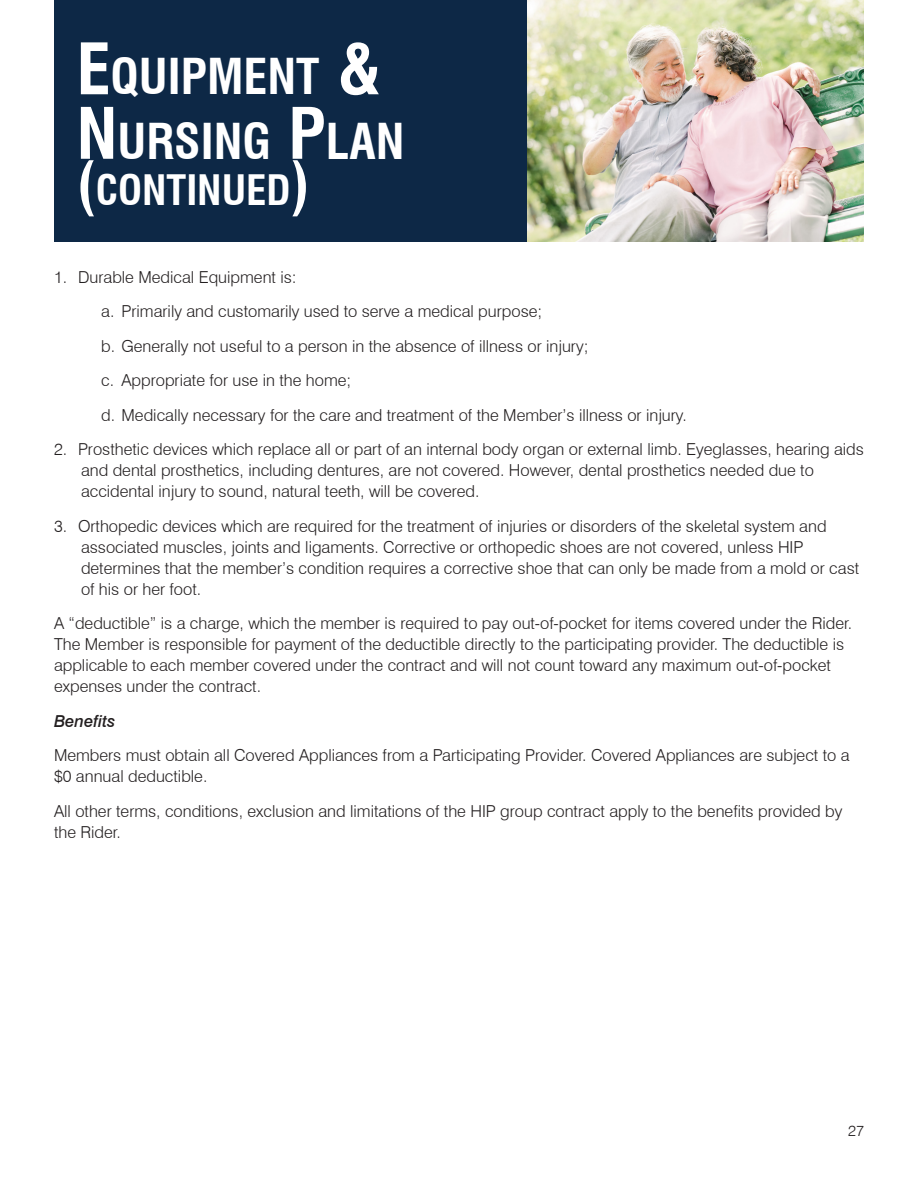
<style>
.page{position:relative;width:918px;height:1188px;background:#fff}
.page>*{position:absolute;margin:0;border:0;box-sizing:border-box;transform-origin:0 0}
.Header_Large2{font:700 condensed 48.3px/64.5px "Swiss 721 BT";color:#fff}
.Header_Large2-2{font:700 condensed 40.95px "Swiss 721 BT";color:#fff}
.Body_Text{font:300 16.5px/21px "Swiss 721 BT";color:#231f20}
.Body_Text-2{font:italic 500 16.5px "Swiss 721 BT";color:#231f20}
.t1{font:300 15px "Swiss 721 BT";color:#231f20}
.s1{font-size:69px}
.s2{font-size:58.5px}
</style>
<div class="page">
<div style="left:54px;top:0;width:474px;height:242px;background:#0d2846"></div>
<img style="left:528px;top:0;width:336px;height:242px">
<p class="Header_Large2" style="left:76px;top:44px;width:330px"><span class="s1">E</span>QUIPMENT <span class="s1">&amp;<br>N</span> URSING <span class="s1">P</span>LAN</p>
<p class="Header_Large2-2" style="left:76px;top:166px;width:235px"><span class="s2">(</span>CONTINUED<span class="s2">)</span></p>
<p class="Body_Text" style="left:54px;top:266px;width:244px">1. Durable Medical Equipment is:</p>
<p class="Body_Text" style="left:101px;top:301px;width:443px">a. Primarily and customarily used to serve a medical purpose;</p>
<p class="Body_Text" style="left:101px;top:335px;width:489px">b. Generally not useful to a person in the absence of illness or injury;</p>
<p class="Body_Text" style="left:101px;top:370px;width:252px">c. Appropriate for use in the home;</p>
<p class="Body_Text" style="left:101px;top:404px;width:587px">d. Medically necessary for the care and treatment of the Member’s illness or injury.</p>
<p class="Body_Text" style="left:81px;top:439px;width:785px;text-indent:-27px">2. Prosthetic devices which replace all or part of an internal body organ or external limb. Eyeglasses, hearing aids and dental prosthetics, including dentures, are not covered. However, dental prosthetics needed due to accidental injury to sound, natural teeth, will be covered.</p>
<p class="Body_Text" style="left:81px;top:515px;width:780px;text-indent:-27px">3. Orthopedic devices which are required for the treatment of injuries or disorders of the skeletal system and associated muscles, joints and ligaments. Corrective or orthopedic shoes are not covered, unless HIP determines that the member’s condition requires a corrective shoe that can only be made from a mold or cast of his or her foot.</p>
<p class="Body_Text" style="left:54px;top:613px;width:800px">A “deductible” is a charge, which the member is required to pay out-of-pocket for items covered under the Rider.<br>The Member is responsible for payment of the deductible directly to the participating provider. The deductible is applicable to each member covered under the contract and will not count toward any maximum out-of-pocket expenses under the contract.</p>
<p class="Body_Text-2" style="left:54px;top:711px;width:63px">Benefits</p>
<p class="Body_Text" style="left:54px;top:745px;width:797px">Members must obtain all Covered Appliances from a Participating Provider. Covered Appliances are subject to a $0 annual deductible.</p>
<p class="Body_Text" style="left:54px;top:800px;width:790px">All other terms, conditions, exclusion and limitations of the HIP group contract apply to the benefits provided by the Rider.</p>
<p class="t1" style="left:848px;top:1122px;width:17px">27</p>
</div>
